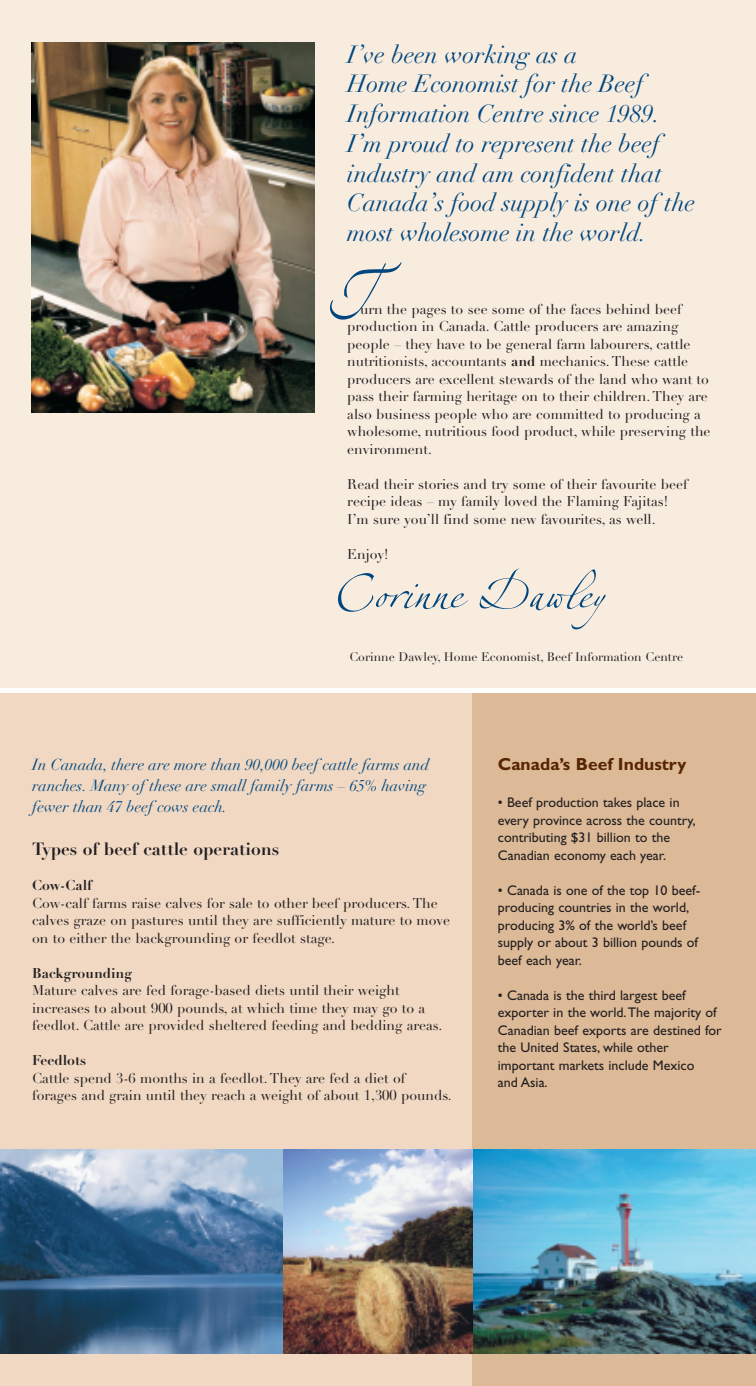
<style>
.page{position:relative;width:756px;height:1386px;background:#fff}
.page>*{position:absolute;margin:0;border:0;box-sizing:border-box;transform-origin:0 0}
.t1{font:82.6px "Linotype Zapfino Two";color:#00467e}
.t2{font:61.07px "Linotype Zapfino Two";color:#00467e}
.t3{font:italic 24.5px/29.8px "Didot LH";color:#00467e}
.t4{font:700 17.5px "Didot LH";color:#231f20}
.t5{font:700 17.5px "Gill Sans";color:#572500}
.t6{font:italic 15.75px/21px "Didot LH";color:#00467e}
.t7{font:14px/17.5px "Didot LH";color:#231f20}
.t8{font:14px/17.5px "Gill Sans";color:#231f20}
.t9{font:700 14px "Didot LH";color:#231f20}
.t10{font:12.25px "Didot LH";color:#231f20}
.s1{font-weight:700}
.s2{font-family:"Linotype Zapfino One";font-size:52.5px}
</style>
<div class="page">
<div style="left:0;top:0;width:756px;height:688px;background:#f8ecdf"></div>
<img style="left:31px;top:42px;width:284px;height:370px">
<div style="left:0;top:693px;width:756px;height:693px;background:#f0d8c2"></div>
<div style="left:472px;top:693px;width:284px;height:693px;background:#dcb997"></div>
<img style="left:0;top:1150px;width:756px;height:203px">
<h3 class="t3" style="left:347px;top:42px;width:350px">I’ve been working as a<br>Home Economist for the Beef<br>Information Centre since 1989.<br>I’m proud to represent the beef industry and am confident that<br>Canada’s food supply is one of the most wholesome in the world.</h3>
<h1 class="t1" style="left:329px;top:256px;width:55px">T</h1>
<p class="t7" style="left:347px;top:302px;width:365px;text-indent:13px">urn the pages to see some of the faces behind beef production in Canada. Cattle producers are amazing people – they have to be general farm labourers, cattle nutritionists, accountants <span class="s1">and</span> mechanics. These cattle producers are excellent stewards of the land who want to pass their farming heritage on to their children. They are also business people who are committed to producing a wholesome, nutritious food product, while preserving the environment.</p>
<p class="t7" style="left:347px;top:477px;width:342px">Read their stories and try some of their favourite beef recipe ideas – my family loved the Flaming Fajitas!<br>I’m sure you’ll find some new favourites, as well.</p>
<p class="t7" style="left:347px;top:547px;width:43px">Enjoy!</p>
<h2 class="t2" style="left:333px;top:565px;width:273px">Corinne Dawle<span class="s2">y</span></h2>
<p class="t10" style="left:349px;top:652px;width:335px">Corinne Dawley, Home Economist, Beef Information Centre</p>
<p class="t6" style="left:32px;top:755px;width:399px">In Canada, there are more than 90,000 beef cattle farms and ranches. Many of these are small family farms – 65% having fewer than 47 beef cows each.</p>
<p class="t4" style="left:32px;top:843px;width:249px">Types of beef cattle operations</p>
<p class="t9" style="left:32px;top:880px;width:62px">Cow-Calf</p>
<p class="t7" style="left:32px;top:896px;width:419px">Cow-calf farms raise calves for sale to other beef producers. The calves graze on pastures until they are sufficiently mature to move on to either the backgrounding or feedlot stage.</p>
<p class="t9" style="left:32px;top:968px;width:101px">Backgrounding</p>
<p class="t7" style="left:32px;top:984px;width:412px">Mature calves are fed forage-based diets until their weight increases to about 900 pounds, at which time they may go to a feedlot. Cattle are provided sheltered feeding and bedding areas.</p>
<p class="t9" style="left:32px;top:1055px;width:56px">Feedlots</p>
<p class="t7" style="left:32px;top:1071px;width:421px">Cattle spend 3-6 months in a feedlot. They are fed a diet of forages and grain until they reach a weight of about 1,300 pounds.</p>
<p class="t5" style="left:498px;top:757px;width:190px">Canada’s Beef Industry</p>
<p class="t8" style="left:498px;top:795px;width:199px">• Beef production takes place in every province across the country, contributing $31 billion to the<br>Canadian economy each year.</p>
<p class="t8" style="left:498px;top:883px;width:204px">• Canada is one of the top 10 beef&shy;producing countries in the world, producing 3% of the world’s beef supply or about 3 billion pounds of beef each year.</p>
<p class="t8" style="left:498px;top:988px;width:225px">• Canada is the third largest beef exporter in the world.The majority of<br>Canadian beef exports are destined for the United States, while other important markets include Mexico<br>and Asia.</p>
</div>
